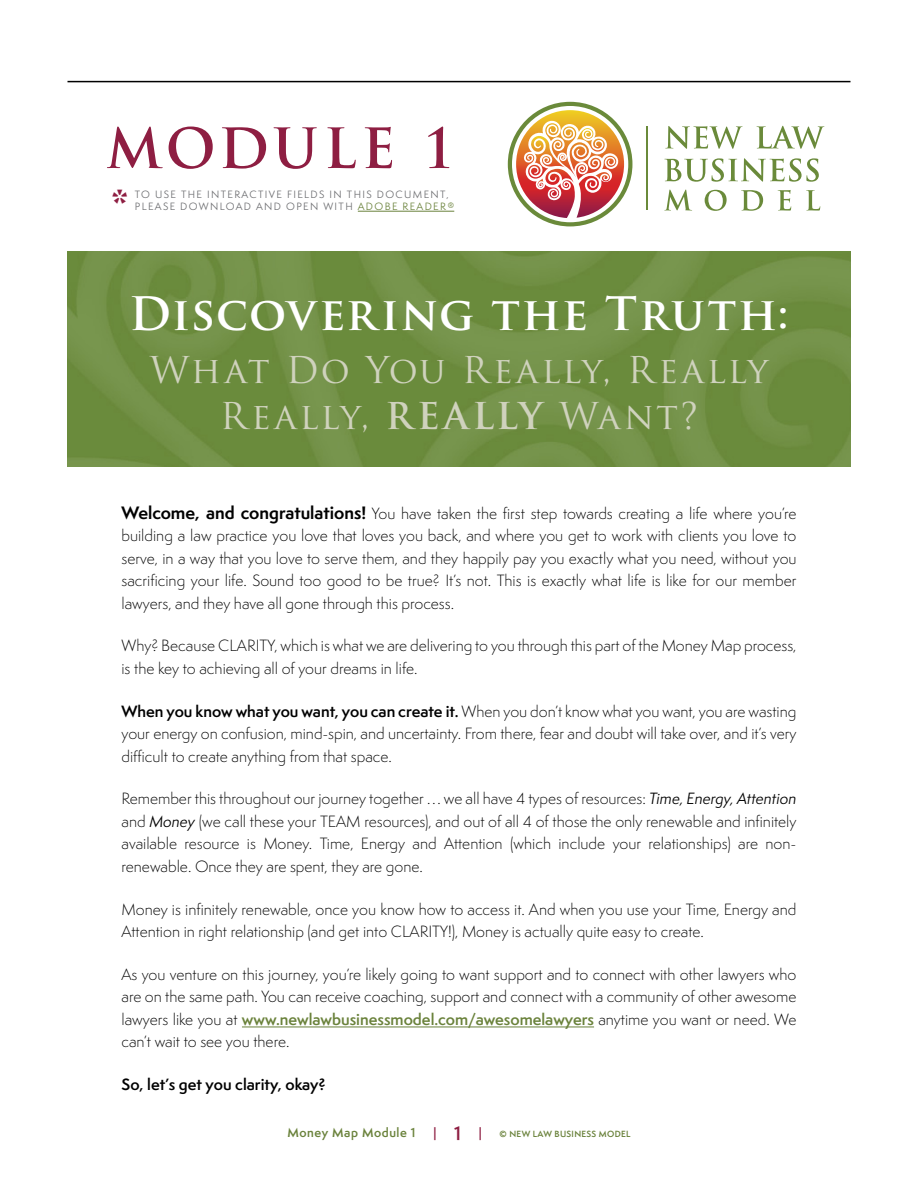
<style>
.page{position:relative;width:918px;height:1188px;background:#fff}
.page>*{position:absolute;margin:0;border:0;box-sizing:border-box;transform-origin:0 0}
.t1{font:700 54px "Trajan Pro";letter-spacing:.065em;color:#8e1e42}
.t2{font:700 45px "Trajan Pro";letter-spacing:.03em;color:#fff}
.t3{font:700 39.45px "Semplicita Pro";color:#8e1e42}
.t4{font:36px/46.5px "Trajan Pro";letter-spacing:.06em;color:#cfd2bd;text-align:center}
.t5{font:300 15px/22.5px "Semplicita Pro";color:#000;text-align:justify}
.t6{font:600 15px "Semplicita Pro";color:#000}
.t7{font:600 12px "Semplicita Pro";letter-spacing:.05em;color:#6a823b}
.t8{font:600 12px "Semplicita Pro";color:#8e1e42}
.t9{font:9.75px/12px "Semplicita Pro";letter-spacing:.14em;color:#6d6e71}
.t10{font:600 8.25px "Semplicita Pro";letter-spacing:.04em;color:#6a823b}
.s1{color:#6a823b}
.s2{font-weight:700}
.s3{font-weight:700;font-size:16.5px}
.s4{font-weight:600}
.s5{font-weight:400;font-style:italic}
.s6{font-weight:600;color:#6a823b}
.s7{font-size:18px}
</style>
<div class="page">
<img style="left:68px;top:252px;width:782px;height:215px">
<hr style="left:242px;top:1027px;width:352px;height:1px;background:#6a823b">
<hr style="left:358px;top:211px;width:96px;height:1px;background:#6a823b">
<hr style="left:68px;top:81px;width:782px;height:1px;background:#000">
<svg style="left:665px;top:126px;width:78px;height:23px"></svg>
<svg style="left:757px;top:126px;width:67px;height:23px"></svg>
<svg style="left:664px;top:158px;width:155px;height:24px"></svg>
<svg style="left:665px;top:190px;width:26px;height:20px"></svg>
<svg style="left:705px;top:190px;width:22px;height:21px"></svg>
<svg style="left:741px;top:190px;width:22px;height:21px"></svg>
<svg style="left:778px;top:190px;width:13px;height:21px"></svg>
<svg style="left:806px;top:190px;width:14px;height:21px"></svg>
<hr style="left:646px;top:127px;width:2px;height:83px;background:#6a8a3a">
<svg style="left:508px;top:102px;width:124px;height:124px"></svg>
<h1 class="t1" style="left:106px;top:115px;width:350px">MODULE 1</h1>
<h3 class="t3" style="left:111px;top:178px;width:20px">*</h3>
<p class="t9" style="left:135px;top:188px;width:321px">TO USE THE INTERACTIVE FIELDS IN THIS DOCUMENT,<br>PLEASE DOWNLOAD AND OPEN WITH <span class="s1">ADOBE READER®</span></p>
<h2 class="t2" style="left:129px;top:285px;width:661px">Discovering the Truth:</h2>
<h3 class="t4" style="left:150px;top:346px;width:620px">What Do You Really, Really<br>Really, <span class="s2">REALLY</span> Want?</h3>
<p class="t5" style="left:121px;top:502px;width:677px"><span class="s3">Welcome, and congratulations!</span> You have taken the first step towards creating a life where you’re building a law practice you love that loves you back, and where you get to work with clients you love to serve, in a way that you love to serve them, and they happily pay you exactly what you need, without you sacrificing your life. Sound too good to be true? It’s not. This is exactly what life is like for our member lawyers, and they have all gone through this process.</p>
<p class="t5" style="left:121px;top:635px;width:677px">Why? Because CLARITY, which is what we are delivering to you through this part of the Money Map process, is the key to achieving all of your dreams in life.</p>
<p class="t5" style="left:121px;top:700px;width:676px"><span class="s4">When you know what you want, you can create it.</span> When you don’t know what you want, you are wasting your energy on confusion, mind-spin, and uncertainty. From there, fear and doubt will take over, and it’s very difficult to create anything from that space.</p>
<p class="t5" style="left:121px;top:788px;width:677px">Remember this throughout our journey together … we all have 4 types of resources: <span class="s5">Time, Energy, Attention </span>and <span class="s5">Money</span> (we call these your TEAM resources), and out of all 4 of those the only renewable and infinitely available resource is Money. Time, Energy and Attention (which include your relationships) are non&shy;renewable. Once they are spent, they are gone.</p>
<p class="t5" style="left:121px;top:898px;width:676px">Money is infinitely renewable, once you know how to access it. And when you use your Time, Energy and<br>Attention in right relationship (and get into CLARITY!), Money is actually quite easy to create.</p>
<p class="t5" style="left:121px;top:963px;width:677px">As you venture on this journey, you’re likely going to want support and to connect with other lawyers who are on the same path. You can receive coaching, support and connect with a community of other awesome lawyers like you at <span class="s6">www.newlawbusinessmodel.com/awesomelawyers</span> anytime you want or need. We can’t wait to see you there.</p>
<p class="t6" style="left:121px;top:1074px;width:206px">So, let’s get you clarity, okay?</p>
<p class="t7" style="left:287px;top:1124px;width:129px">Money Map Module 1</p>
<p class="t8" style="left:434px;top:1124px;width:29px">| <span class="s7">1</span></p>
<p class="t8" style="left:479px;top:1124px;width:5px">|</p>
<p class="t10" style="left:500px;top:1128px;width:132px">© NEW LAW BUSINESS MODEL</p>
</div>
